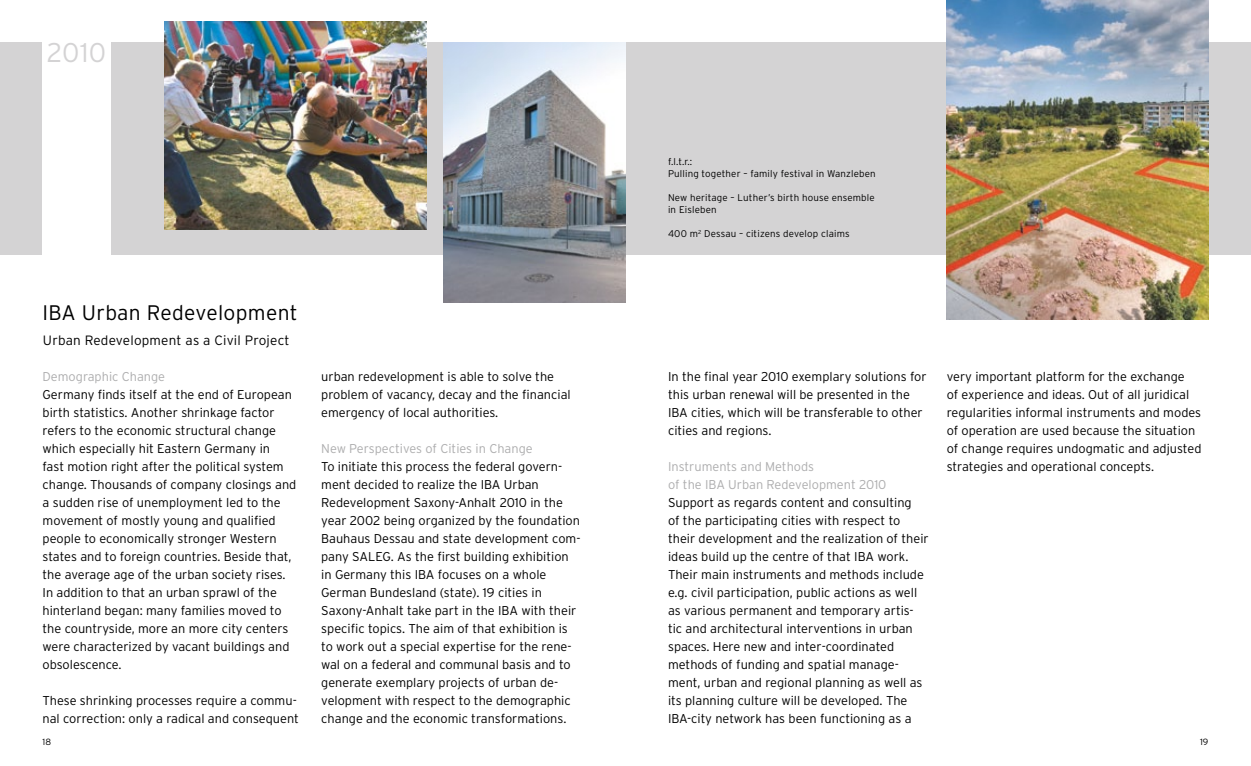
<style>
.page{position:relative;width:1251px;height:766px;background:#fff}
.page>*{position:absolute;margin:0;border:0;box-sizing:border-box;transform-origin:0 0}
.t1{font:300 27px "Interstate";color:#d4d3d4}
.t2{font:300 21px "Interstate";letter-spacing:.015em;color:#000}
.t3{font:300 13.5px "Interstate";letter-spacing:.015em;color:#000}
.t4{font:300 12.75px/18px "Interstate";color:#000}
.t5{font:300 12.75px/18px "Interstate";color:#adadae}
.t6{font:300 9.75px/12px "Interstate";letter-spacing:.015em;color:#000}
.t7{font:300 9px "Interstate";color:#000}
</style>
<div class="page">
<div style="left:0;top:43px;width:1250px;height:212px;background:#d4d3d4"></div>
<img style="left:443px;top:43px;width:182px;height:260px">
<img style="left:165px;top:21px;width:261px;height:208px">
<img style="left:946px;top:0;width:262px;height:319px">
<div style="left:43px;top:6px;width:68px;height:253px;background:#fff"></div>
<h1 class="t1" style="left:47px;top:38px;width:61px">2010</h1>
<h2 class="t2" style="left:43px;top:300px;width:256px">IBA Urban Redevelopment</h2>
<p class="t3" style="left:43px;top:332px;width:248px">Urban Redevelopment as a Civil Project</p>
<p class="t5" style="left:43px;top:367px;width:124px">Demographic Change</p>
<p class="t4" style="left:43px;top:385px;width:255px">Germany finds itself at the end of European birth statistics. Another shrinkage factor refers to the economic structural change which especially hit Eastern Germany in<br>fast motion right after the political system change. Thousands of company closings and a sudden rise of unemployment led to the movement of mostly young and qualified people to economically stronger Western states and to foreign countries. Beside that, the average age of the urban society rises.<br>In addition to that an urban sprawl of the hinterland began: many families moved to the countryside, more an more city centers were characterized by vacant buildings and obsolescence.</p>
<p class="t4" style="left:43px;top:691px;width:258px">These shrinking processes require a commu&shy;nal correction: only a radical and consequent</p>
<p class="t4" style="left:321px;top:367px;width:251px">urban redevelopment is able to solve the problem of vacancy, decay and the financial emergency of local authorities.</p>
<p class="t5" style="left:321px;top:439px;width:213px">New Perspectives of Cities in Change</p>
<p class="t4" style="left:321px;top:457px;width:261px">To initiate this process the federal govern&shy;ment decided to realize the IBA Urban Redevelopment Saxony-Anhalt 2010 in the year 2002 being organized by the foundation Bauhaus Dessau and state development com&shy;pany SALEG. As the first building exhibition in Germany this IBA focuses on a whole German Bundesland (state). 19 cities in Saxony-Anhalt take part in the IBA with their specific topics. The aim of that exhibition is to work out a special expertise for the rene&shy;wal on a federal and communal basis and to generate exemplary projects of urban de&shy;velopment with respect to the demographic change and the economic transformations.</p>
<p class="t6" style="left:668px;top:156px;width:209px">f.l.t.r.:<br>Pulling together – family festival in Wanzleben</p>
<p class="t6" style="left:668px;top:192px;width:208px">New heritage – Luther’s birth house ensemble in Eisleben</p>
<p class="t6" style="left:668px;top:228px;width:183px">400 m<sup>2</sup> Dessau – citizens develop claims</p>
<p class="t4" style="left:668px;top:367px;width:260px">In the final year 2010 exemplary solutions for this urban renewal will be presented in the IBA cities, which will be transferable to other cities and regions.</p>
<p class="t5" style="left:668px;top:457px;width:220px">Instruments and Methods<br>of the IBA Urban Redevelopment 2010</p>
<p class="t4" style="left:668px;top:493px;width:262px">Support as regards content and consulting<br>of the participating cities with respect to their development and the realization of their ideas build up the centre of that IBA work.<br>Their main instruments and methods include e.g. civil participation, public actions as well as various permanent and temporary artis&shy;tic and architectural interventions in urban spaces. Here new and inter-coordinated methods of funding and spatial manage&shy;ment, urban and regional planning as well as its planning culture will be developed. The IBA-city network has been functioning as a</p>
<p class="t4" style="left:946px;top:367px;width:256px">very important platform for the exchange<br>of experience and ideas. Out of all juridical regularities informal instruments and modes of operation are used because the situation of change requires undogmatic and adjusted strategies and operational concepts.</p>
<p class="t7" style="left:43px;top:736px;width:10px">18</p>
<p class="t7" style="left:1199px;top:736px;width:10px">19</p>
</div>
